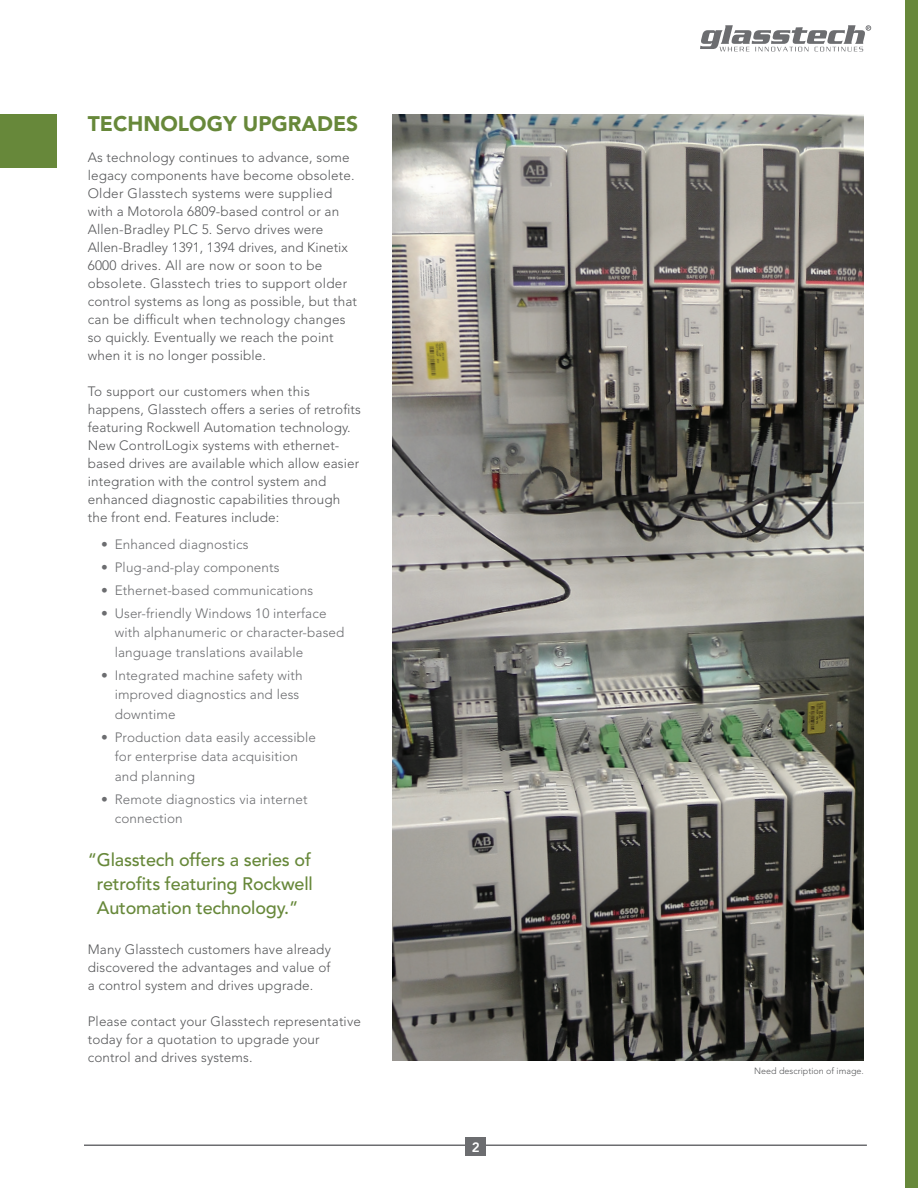
<style>
.page{position:relative;width:918px;height:1188px;background:#fff}
.page>*{position:absolute;margin:0;border:0;box-sizing:border-box;transform-origin:0 0}
.t1{font:900 21px "Avenir LT Std";color:#67883a}
.t2{font:500 18px/24px "Avenir LT Std";letter-spacing:-.01em;color:#67883a;text-align:center}
.t3{font:300 13.5px/18px "Avenir LT Std";letter-spacing:.01em;color:#57585a}
.t4{font:300 13.5px/19.5px "Avenir LT Std";letter-spacing:.01em;color:#6c6d70}
.t5{font:800 13.5px "Avenir LT Std";color:#fff}
.t6{font:300 9px "Avenir LT Std";color:#57585a}
</style>
<div class="page">
<div style="left:905px;top:0;width:13px;height:1188px;background:#67883a"></div>
<svg style="left:700px;top:25px;width:171px;height:26px"></svg>
<div style="left:0;top:114px;width:57px;height:54px;background:#67883a"></div>
<div style="left:466px;top:1137px;width:20px;height:19px;background:#6c6d70"></div>
<hr style="left:84px;top:1144px;width:783px;height:2px;background:#6c6d70">
<img style="left:392px;top:115px;width:472px;height:946px">
<h1 class="t1" style="left:88px;top:111px;width:272px">TECHNOLOGY UPGRADES</h1>
<p class="t3" style="left:88px;top:148px;width:271px">As technology continues to advance, some legacy components have become obsolete.<br>Older Glasstech systems were supplied with a Motorola 6809-based control or an Allen-Bradley PLC 5. Servo drives were Allen-Bradley 1391, 1394 drives, and Kinetix 6000 drives. All are now or soon to be obsolete. Glasstech tries to support older control systems as long as possible, but that can be difficult when technology changes so quickly. Eventually we reach the point when it is no longer possible.</p>
<p class="t3" style="left:88px;top:382px;width:275px">To support our customers when this happens, Glasstech offers a series of retrofits featuring Rockwell Automation technology.<br>New ControlLogix systems with ethernet&shy;based drives are available which allow easier integration with the control system and enhanced diagnostic capabilities through the front end. Features include:</p>
<p class="t4" style="left:101px;top:535px;width:149px">• Enhanced diagnostics</p>
<p class="t4" style="left:101px;top:558px;width:180px">• Plug-and-play components</p>
<p class="t4" style="left:101px;top:581px;width:213px">• Ethernet-based communications</p>
<p class="t4" style="left:115px;top:604px;width:231px;text-indent:-14px">• User-friendly Windows 10 interface with alphanumeric or character-based language translations available</p>
<p class="t4" style="left:115px;top:666px;width:189px;text-indent:-14px">• Integrated machine safety with improved diagnostics and less downtime</p>
<p class="t4" style="left:115px;top:728px;width:203px;text-indent:-13px">• Production data easily accessible for enterprise data acquisition and planning</p>
<p class="t4" style="left:115px;top:790px;width:194px;text-indent:-14px">• Remote diagnostics via internet connection</p>
<h2 class="t2" style="left:88px;top:848px;width:227px">“Glasstech offers a series of retrofits featuring Rockwell<br>Automation technology.”</h2>
<p class="t3" style="left:88px;top:940px;width:245px;text-align:justify">Many Glasstech customers have already discovered the advantages and value of a control system and drives upgrade.</p>
<p class="t3" style="left:88px;top:1012px;width:275px">Please contact your Glasstech representative today for a quotation to upgrade your control and drives systems.</p>
<p class="t5" style="left:472px;top:1139px;width:9px">2</p>
<p class="t6" style="left:754px;top:1066px;width:111px">Need description of image.</p>
</div>
